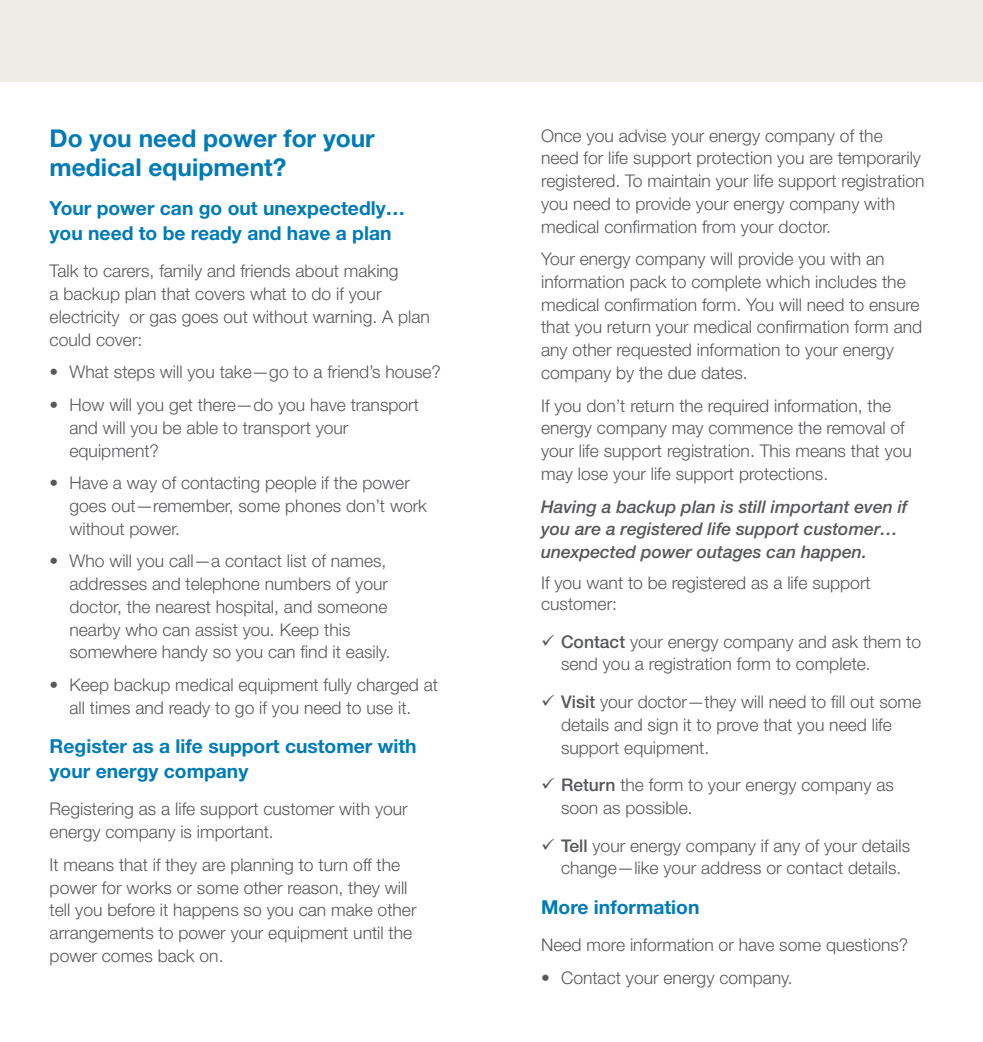
<style>
.page{position:relative;width:983px;height:1042px;background:#fff}
.page>*{position:absolute;margin:0;border:0;box-sizing:border-box;transform-origin:0 0}
._02_heading_1{font:700 24.5px/29.4px "Helvetica Neue LT Std";color:#007bb6}
._02_heading_2{font:700 19.25px/24.5px "Helvetica Neue LT Std";color:#007bb6}
._01_body_text{font:300 17.5px/22.8px "Helvetica Neue LT Std";color:#57585a}
._01_body_text-2{font:italic 500 17.5px/22.8px "Helvetica Neue LT Std";color:#57585a}
._01_body_text_KEEP{font:300 17.5px/21px "Helvetica Neue LT Std";color:#57585a}
.s1{font-weight:500}
</style>
<div class="page">
<div style="left:0;top:0;width:982px;height:82px;background:#efebe7"></div>
<p class="_02_heading_1" style="left:50px;top:122px;width:326px">Do you need power for your medical equipment?</p>
<p class="_02_heading_2" style="left:50px;top:196px;width:357px">Your power can go out unexpectedly… you need to be ready and have a plan</p>
<p class="_01_body_text" style="left:50px;top:259px;width:381px">Talk to carers, family and friends about making<br>a backup plan that covers what to do if your electricity or gas goes out without warning. A plan could cover:</p>
<p class="_01_body_text" style="left:50px;top:360px;width:392px">• What steps will you take—go to a friend’s house?</p>
<p class="_01_body_text" style="left:69px;top:393px;width:351px;text-indent:-20px">• How will you get there—do you have transport and will you be able to transport your equipment?</p>
<p class="_01_body_text" style="left:69px;top:471px;width:359px;text-indent:-20px">• Have a way of contacting people if the power goes out—remember, some phones don’t work without power.</p>
<p class="_01_body_text" style="left:69px;top:549px;width:322px;text-indent:-20px">• Who will you call—a contact list of names, addresses and telephone numbers of your doctor, the nearest hospital, and someone nearby who can assist you. Keep this somewhere handy so you can find it easily.</p>
<p class="_01_body_text" style="left:50px;top:673px;width:390px;text-align:center">• Keep backup medical equipment fully charged at all times and ready to go if you need to use it.</p>
<p class="_02_heading_2" style="left:50px;top:734px;width:368px">Register as a life support customer with your energy company</p>
<p class="_01_body_text" style="left:50px;top:797px;width:359px">Registering as a life support customer with your energy company is important.</p>
<p class="_01_body_text" style="left:50px;top:853px;width:368px">It means that if they are planning to turn off the power for works or some other reason, they will tell you before it happens so you can make other arrangements to power your equipment until the power comes back on.</p>
<p class="_01_body_text" style="left:541px;top:124px;width:385px">Once you advise your energy company of the need for life support protection you are temporarily registered. To maintain your life support registration you need to provide your energy company with medical confirmation from your doctor.</p>
<p class="_01_body_text" style="left:541px;top:247px;width:382px">Your energy company will provide you with an information pack to complete which includes the medical confirmation form. You will need to ensure that you return your medical confirmation form and any other requested information to your energy company by the due dates.</p>
<p class="_01_body_text" style="left:541px;top:394px;width:372px">If you don’t return the required information, the energy company may commence the removal of your life support registration. This means that you may lose your life support protections.</p>
<p class="_01_body_text-2" style="left:541px;top:495px;width:367px">Having a backup plan is still important even if you are a registered life support customer… unexpected power outages can happen.</p>
<p class="_01_body_text_KEEP" style="left:541px;top:572px;width:331px">If you want to be registered as a life support customer:</p>
<p class="_01_body_text" style="left:561px;top:630px;width:361px;text-indent:-20px">✓ <span class="s1">Contact</span> your energy company and ask them to send you a registration form to complete.</p>
<p class="_01_body_text" style="left:561px;top:690px;width:361px;text-indent:-20px">✓ <span class="s1">Visit</span> your doctor—they will need to fill out some details and sign it to prove that you need life support equipment.</p>
<p class="_01_body_text" style="left:561px;top:773px;width:334px;text-indent:-20px">✓ <span class="s1">Return</span> the form to your energy company as soon as possible.</p>
<p class="_01_body_text" style="left:561px;top:833px;width:350px;text-indent:-20px">✓ <span class="s1">Tell</span> your energy company if any of your details change—like your address or contact details.</p>
<p class="_02_heading_2" style="left:541px;top:894px;width:160px">More information</p>
<p class="_01_body_text" style="left:541px;top:933px;width:368px">Need more information or have some questions?</p>
<p class="_01_body_text" style="left:541px;top:966px;width:253px">• Contact your energy company.</p>
</div>
